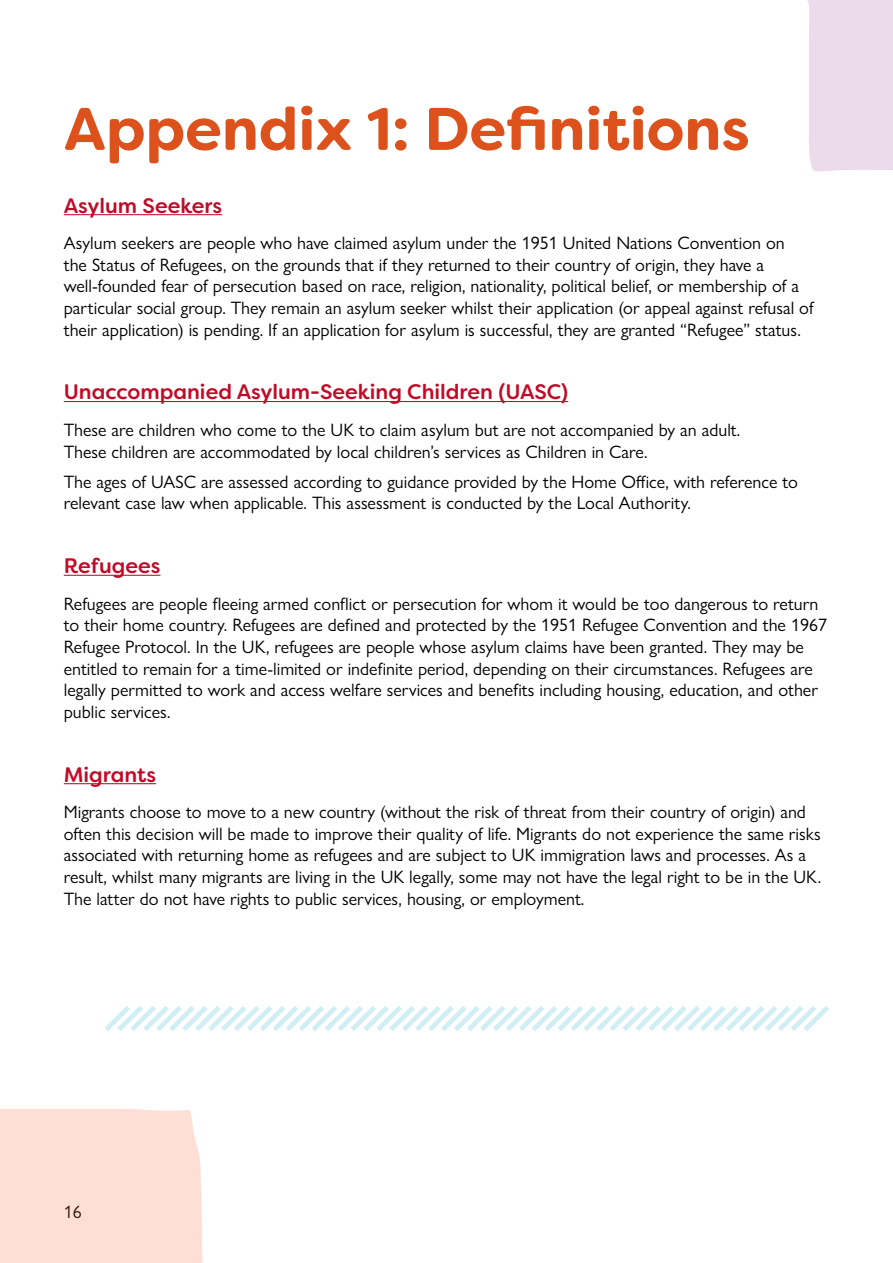
<style>
.page{position:relative;width:893px;height:1263px;background:#fff}
.page>*{position:absolute;margin:0;border:0;box-sizing:border-box;transform-origin:0 0}
.t1{font:700 60px "Filson Soft";color:#dc511c}
.t2{font:500 21px "Filson Soft";color:#c10a27}
.t3{font:18px/21.6px "Gill Sans Nova";color:#000}
</style>
<div class="page">
<hr style="left:64px;top:214px;width:158px;height:1px;background:#c10a27">
<hr style="left:64px;top:401px;width:504px;height:1px;background:#c10a27">
<hr style="left:64px;top:575px;width:96px;height:1px;background:#c10a27">
<hr style="left:64px;top:783px;width:92px;height:1px;background:#c10a27">
<div style="left:0;top:1109px;width:203px;height:154px;background:#ffdfd5"></div>
<div style="left:807px;top:0;width:86px;height:172px;background:#ecdceb"></div>
<svg style="left:105px;top:1006px;width:724px;height:25px"></svg>
<h1 class="t1" style="left:64px;top:90px;width:687px">Appendix 1: Definitions</h1>
<p class="t2" style="left:64px;top:192px;width:160px">Asylum Seekers</p>
<p class="t3" style="left:64px;top:232px;width:751px">Asylum seekers are people who have claimed asylum under the 1951 United Nations Convention on<br>the Status of Refugees, on the grounds that if they returned to their country of origin, they have a well-founded fear of persecution based on race, religion, nationality, political belief, or membership of a particular social group. They remain an asylum seeker whilst their application (or appeal against refusal of their application) is pending. If an application for asylum is successful, they are granted “Refugee” status.</p>
<p class="t2" style="left:64px;top:378px;width:506px">Unaccompanied Asylum-Seeking Children (UASC)</p>
<p class="t3" style="left:64px;top:419px;width:678px">These are children who come to the UK to claim asylum but are not accompanied by an adult.<br>These children are accommodated by local children’s services as Children in Care.</p>
<p class="t3" style="left:64px;top:471px;width:736px">The ages of UASC are assessed according to guidance provided by the Home Office, with reference to relevant case law when applicable. This assessment is conducted by the Local Authority.</p>
<p class="t2" style="left:64px;top:552px;width:98px">Refugees</p>
<p class="t3" style="left:64px;top:593px;width:765px">Refugees are people fleeing armed conflict or persecution for whom it would be too dangerous to return to their home country. Refugees are defined and protected by the 1951 Refugee Convention and the 1967<br>Refugee Protocol. In the UK, refugees are people whose asylum claims have been granted. They may be entitled to remain for a time-limited or indefinite period, depending on their circumstances. Refugees are legally permitted to work and access welfare services and benefits including housing, education, and other public services.</p>
<p class="t2" style="left:64px;top:761px;width:94px">Migrants</p>
<p class="t3" style="left:64px;top:801px;width:759px">Migrants choose to move to a new country (without the risk of threat from their country of origin) and often this decision will be made to improve their quality of life. Migrants do not experience the same risks associated with returning home as refugees and are subject to UK immigration laws and processes. As a result, whilst many migrants are living in the UK legally, some may not have the legal right to be in the UK.<br>The latter do not have rights to public services, housing, or employment.</p>
<p class="t3" style="left:64px;top:1201px;width:19px">16</p>
</div>
